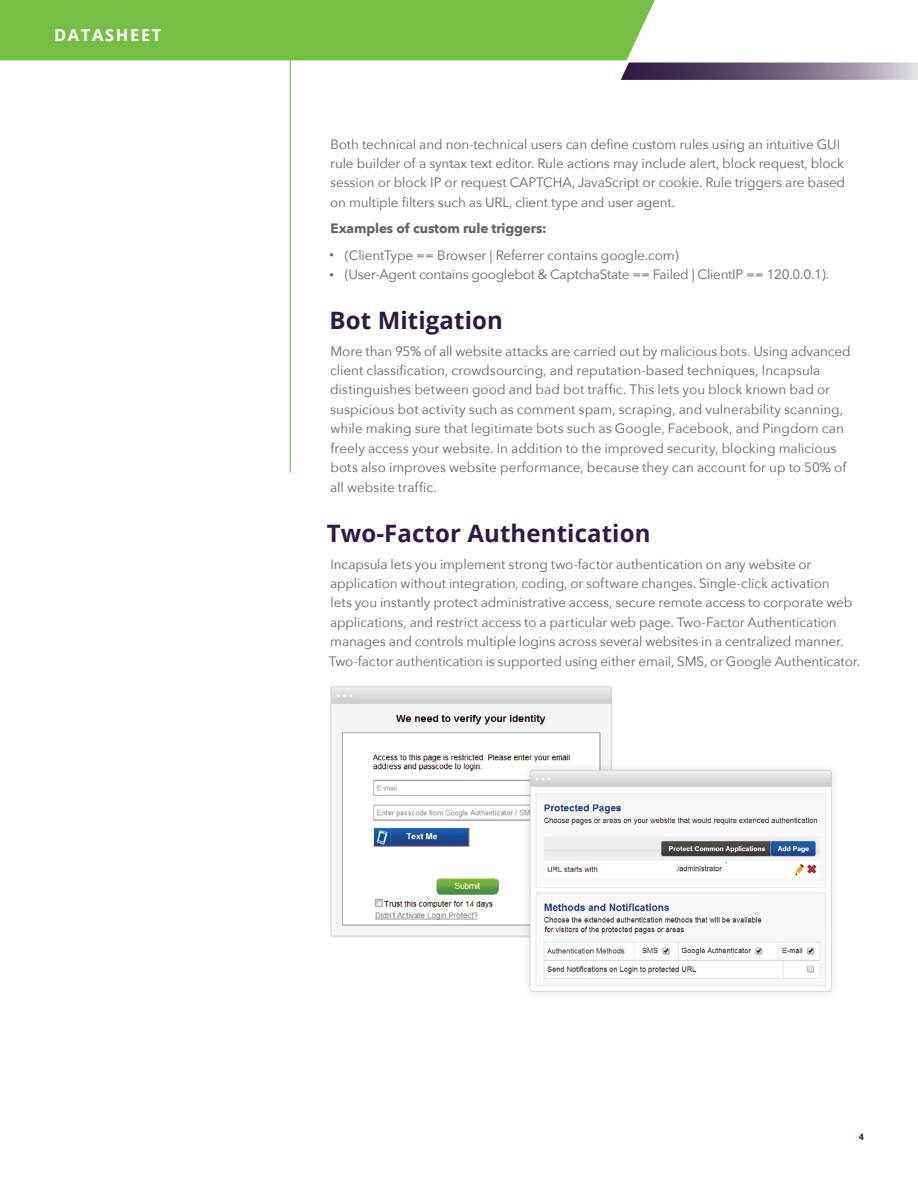
<style>
.page{position:relative;width:918px;height:1188px;background:#fff}
.page>*{position:absolute;margin:0;border:0;box-sizing:border-box;transform-origin:0 0}
.t1{font:700 24px "Open Sans";letter-spacing:.005em;color:#2f1a45}
.t2{font:700 16.5px "Open Sans";letter-spacing:.1em;color:#fff}
.t3{font:13.5px/19.5px "Avenir Next";letter-spacing:-.01em;color:#636466}
.t4{font:700 13.5px "Avenir Next";letter-spacing:-.01em;color:#636466}
.t5{font:700 9px "Open Sans";color:#2f1a45}
.s1{font-size:9px}
</style>
<div class="page">
<svg style="left:0;top:0;width:918px;height:80px"></svg>
<hr style="left:290px;top:51px;width:1px;height:421px;background:#75c044">
<img style="left:330px;top:686px;width:504px;height:308px">
<p class="t2" style="left:54px;top:23px;width:109px">DATASHEET</p>
<p class="t3" style="left:330px;top:133px;width:517px">Both technical and non-technical users can define custom rules using an intuitive GUI rule builder of a syntax text editor. Rule actions may include alert, block request, block session or block IP or request CAPTCHA, JavaScript or cookie. Rule triggers are based on multiple filters such as URL, client type and user agent.</p>
<p class="t4" style="left:331px;top:217px;width:218px">Examples of custom rule triggers:</p>
<p class="t3" style="left:329px;top:244px;width:351px"><span class="s1">•</span> (ClientType == Browser | Referrer contains google.com)</p>
<p class="t3" style="left:329px;top:264px;width:501px"><span class="s1">•</span> (User-Agent contains googlebot &amp; CaptchaState == Failed | ClientIP == 120.0.0.1).</p>
<h1 class="t1" style="left:330px;top:304px;width:175px">Bot Mitigation</h1>
<p class="t3" style="left:330px;top:340px;width:522px">More than 95% of all website attacks are carried out by malicious bots. Using advanced client classification, crowdsourcing, and reputation-based techniques, Incapsula distinguishes between good and bad bot traffic. This lets you block known bad or suspicious bot activity such as comment spam, scraping, and vulnerability scanning, while making sure that legitimate bots such as Google, Facebook, and Pingdom can freely access your website. In addition to the improved security, blocking malicious bots also improves website performance, because they can account for up to 50% of all website traffic.</p>
<h1 class="t1" style="left:327px;top:517px;width:325px">Two-Factor Authentication</h1>
<p class="t3" style="left:329px;top:553px;width:533px">Incapsula lets you implement strong two-factor authentication on any website or application without integration, coding, or software changes. Single-click activation<br>lets you instantly protect administrative access, secure remote access to corporate web applications, and restrict access to a particular web page. Two-Factor Authentication manages and controls multiple logins across several websites in a centralized manner.<br>Two-factor authentication is supported using either email, SMS, or Google Authenticator.</p>
<p class="t5" style="left:859px;top:1131px;width:7px">4</p>
</div>
